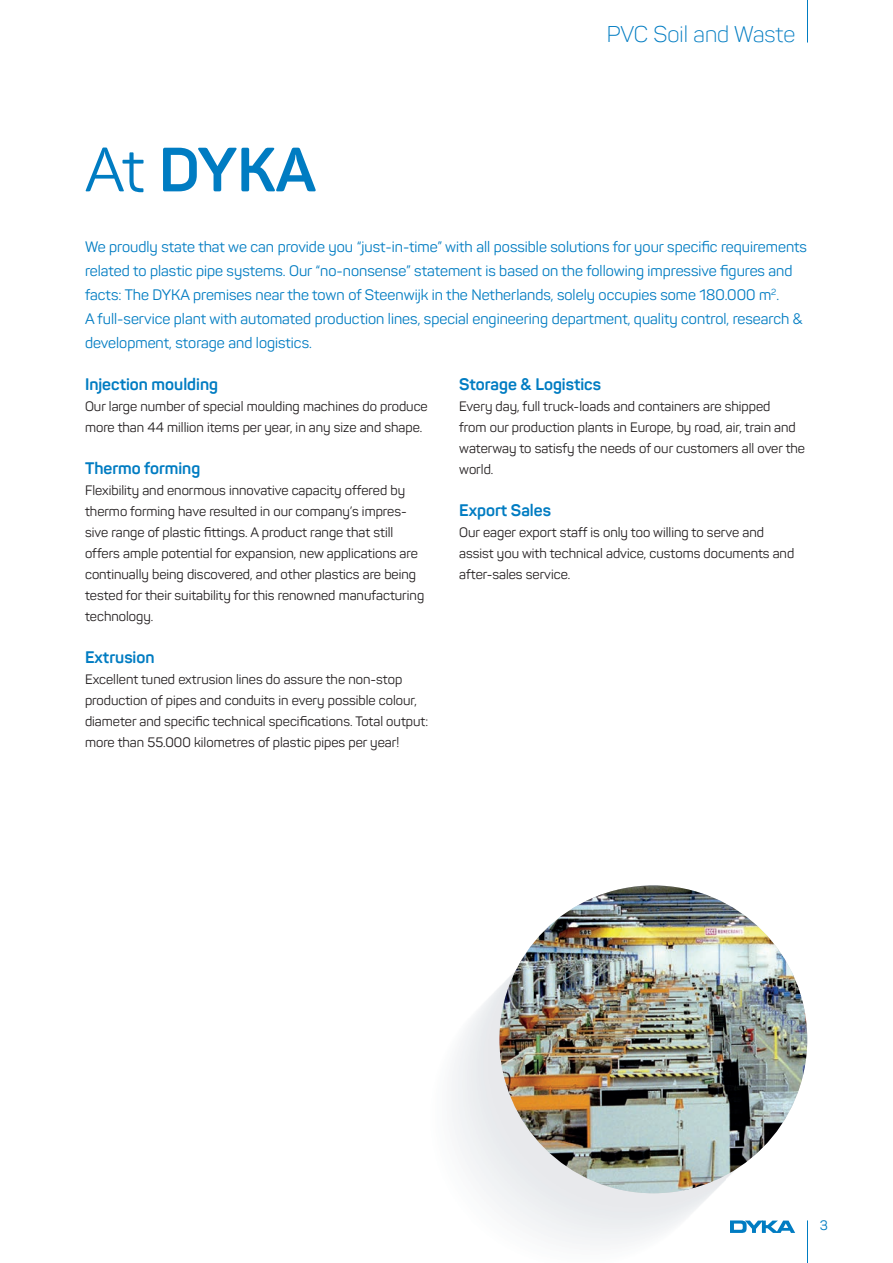
<style>
.page{position:relative;width:893px;height:1263px;background:#fff}
.page>*{position:absolute;margin:0;border:0;box-sizing:border-box;transform-origin:0 0}
.t1{font:700 61.5px "Panton";color:#007cc2}
.t2{font:300 22.5px "Panton";color:#007cc2}
.t3{font:700 16.5px "Panton";color:#007cc2}
.t4{font:15px/24px "Panton";color:#007cc2}
.t5{font:13.5px/21px "Panton";color:#231f20}
.t6{font:13.5px "Panton";color:#007cc2}
.s1{font-weight:400}
</style>
<div class="page">
<img style="left:452px;top:891px;width:356px;height:354px">
<img style="left:499px;top:885px;width:308px;height:308px;border-radius:154px">
<hr style="left:807px;top:1220px;width:1px;height:43px;background:#007cc2">
<svg style="left:730px;top:1220px;width:65px;height:13px"></svg>
<hr style="left:807px;top:0;width:1px;height:43px;background:#007cc2">
<h1 class="t1" style="left:85px;top:131px;width:233px"><span class="s1">At</span> DYKA</h1>
<h2 class="t2" style="left:607px;top:21px;width:190px">PVC Soil and Waste</h2>
<p class="t4" style="left:85px;top:235px;width:723px">We proudly state that we can provide you “just-in-time” with all possible solutions for your specific requirements related to plastic pipe systems. Our “no-nonsense” statement is based on the following impressive figures and facts: The DYKA premises near the town of Steenwijk in the Netherlands, solely occupies some 180.000 m<sup>2</sup>.<br>A full-service plant with automated production lines, special engineering department, quality control, research &amp; development, storage and logistics.</p>
<p class="t3" style="left:85px;top:374px;width:135px">Injection moulding</p>
<p class="t5" style="left:85px;top:396px;width:344px">Our large number of special moulding machines do produce more than 44 million items per year, in any size and shape.</p>
<p class="t3" style="left:85px;top:458px;width:117px">Thermo forming</p>
<p class="t5" style="left:85px;top:480px;width:341px">Flexibility and enormous innovative capacity offered by thermo forming have resulted in our company’s impres&shy;sive range of plastic fittings. A product range that still offers ample potential for expansion, new applications are continually being discovered, and other plastics are being tested for their suitability for this renowned manufacturing technology.</p>
<p class="t3" style="left:85px;top:647px;width:71px">Extrusion</p>
<p class="t5" style="left:85px;top:669px;width:345px">Excellent tuned extrusion lines do assure the non-stop production of pipes and conduits in every possible colour, diameter and specific technical specifications. Total output: more than 55.000 kilometres of plastic pipes per year!</p>
<p class="t3" style="left:459px;top:374px;width:143px">Storage &amp; Logistics</p>
<p class="t5" style="left:459px;top:396px;width:347px">Every day, full truck-loads and containers are shipped<br>from our production plants in Europe, by road, air, train and waterway to satisfy the needs of our customers all over the world.</p>
<p class="t3" style="left:459px;top:500px;width:93px">Export Sales</p>
<p class="t5" style="left:459px;top:522px;width:337px">Our eager export staff is only too willing to serve and assist you with technical advice, customs documents and after-sales service.</p>
<p class="t6" style="left:820px;top:1217px;width:10px">3</p>
</div>
